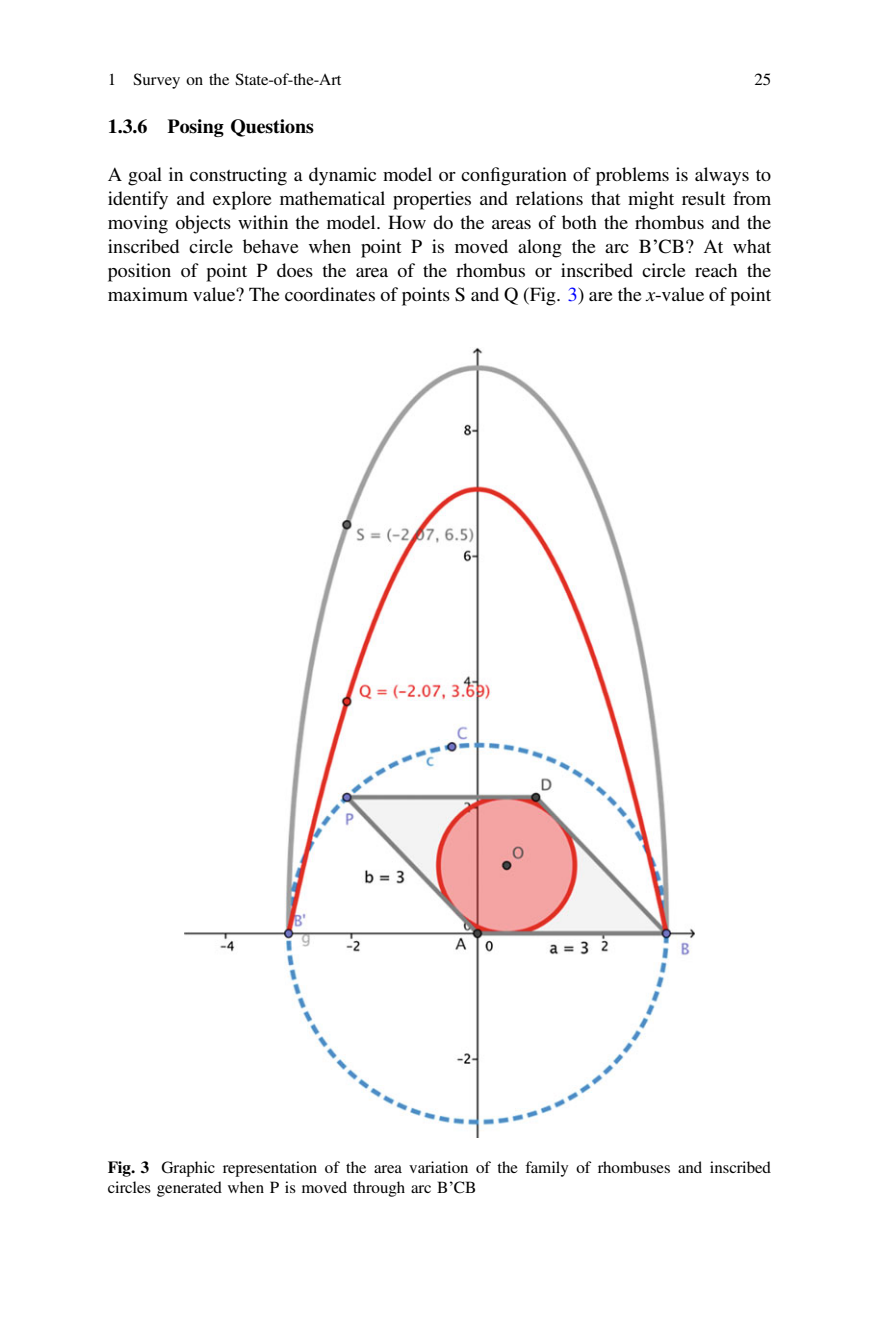
<style>
.page{position:relative;width:879px;height:1333px;background:#fff}
.page>*{position:absolute;margin:0;border:0;box-sizing:border-box;transform-origin:0 0}
.t1{font:20px/24px "Xhytcn Bvmvnc Adv TT5 ada 87 cc";color:#000;text-align:justify}
.t2{font:20px "Vqvjtr Jjfrjj Adv T Teeee 58 d 9.B";color:#000}
.t3{font:17px/20px "Xhytcn Bvmvnc Adv TT5 ada 87 cc";color:#000}
.s1{font-family:"Gdtxsd Lndydw Adv TT5 ada 87 cc+fb"}
.s2{font-family:"Spkktd Lfvdqb Adv TT3713 a 231"}
.s3{color:#00f}
.s4{font-family:"Hwbyrp Ffwqfd Adv T Tf 2 e 4 df 62.I"}
.s5{font-family:"Vqvjtr Jjfrjj Adv T Teeee 58 d 9.B"}
</style>
<div class="page">
<img style="left:184px;top:347px;width:510px;height:790px">
<p class="t3" style="left:108px;top:71px;width:235px">1 Survey on the State-of-the-Art</p>
<p class="t3" style="left:754px;top:71px;width:18px">25</p>
<p class="t2" style="left:108px;top:120px;width:208px">1.3.6 Posing Questions</p>
<p class="t1" style="left:108px;top:164px;width:665px">A goal in constructing a dynamic model or con<span class="s1">fi</span>guration of problems is always to identify and explore mathematical properties and relations that might result from moving objects within the model. How do the areas of both the rhombus and the inscribed circle behave when point P is moved along the arc B<span class="s2">’</span>CB? At what position of point P does the area of the rhombus or inscribed circle reach the maximum value? The coordinates of points S and Q (Fig. <span class="s3">3</span>) are the <span class="s4">x</span>-value of point</p>
<p class="t3" style="left:108px;top:1159px;width:665px"><span class="s5">Fig. 3</span> Graphic representation of the area variation of the family of rhombuses and inscribed circles generated when P is moved through arc B<span class="s2">’</span>CB</p>
</div>
